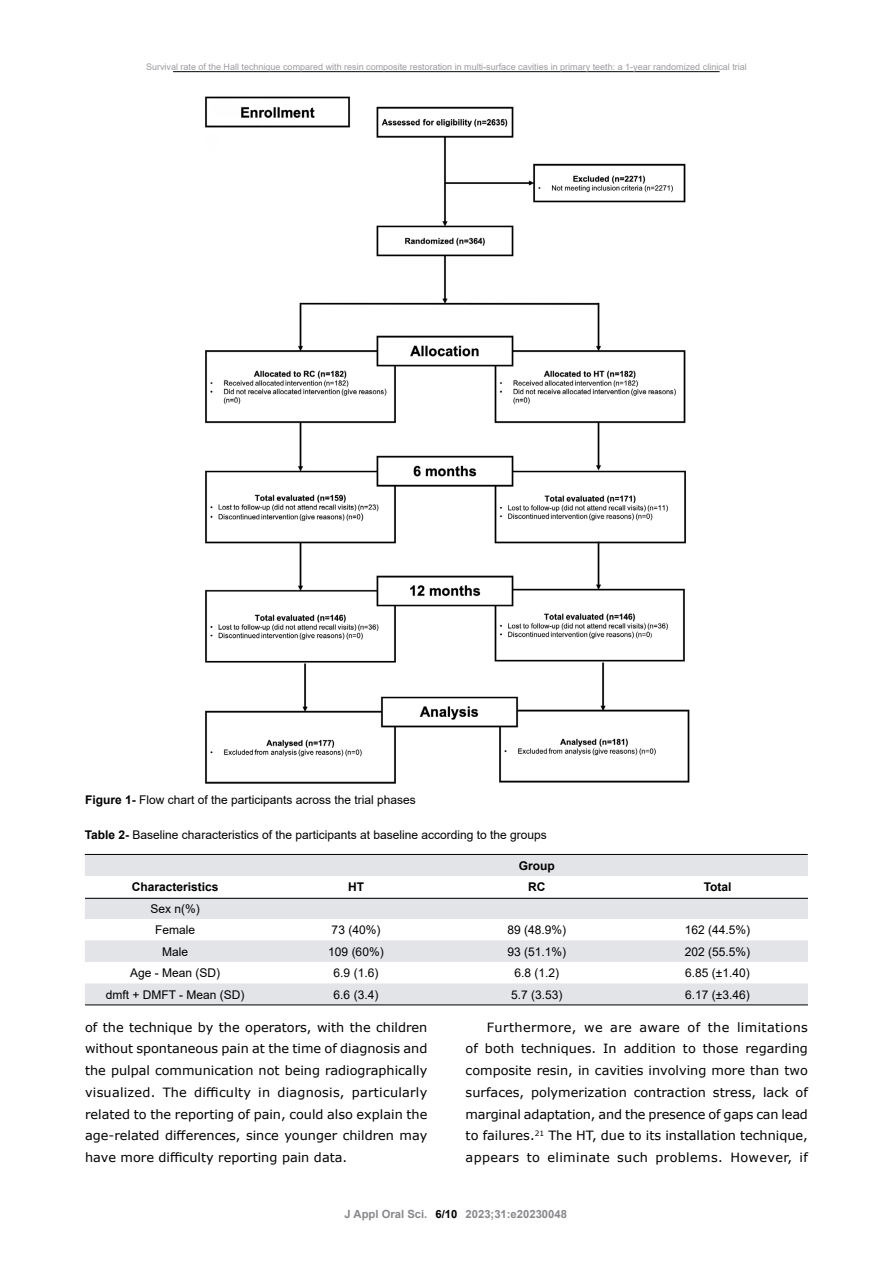
<style>
.page{position:relative;width:893px;height:1263px;background:#fff}
.page>*{position:absolute;margin:0;border:0;box-sizing:border-box;transform-origin:0 0}
.t1{font:12.75px/21.8px "Verdana";color:#000;text-align:justify}
.t2{font:12px/21.5px "Arial";color:#000;text-align:center}
.t3{font:700 12px "Arial";color:#000}
.t4{font:700 11.25px "Arial";color:#89878c}
.t5{font:9px "Arial";color:#9c9ba0}
.s1{font-weight:700}
.s2{color:#000}
</style>
<div class="page">
<hr style="left:173px;top:71px;width:547px;height:1px;background:#000805">
<img style="left:205px;top:96px;width:485px;height:688px">
<svg style="left:85px;top:855px;width:723px;height:149px;fill:#e3e4e8"></svg>
<hr style="left:85px;top:854px;width:723px;height:1px;background:#000">
<hr style="left:85px;top:898px;width:723px;height:1px;background:#000">
<hr style="left:85px;top:1004px;width:723px;height:1px;background:#000">
<p class="t5" style="left:146px;top:60px;width:602px">Survival rate of the Hall technique compared with resin composite restoration in multi-surface cavities in primary teeth: a 1-year randomized clinical trial</p>
<p class="t2" style="left:85px;top:789px;width:332px"><span class="s1">Figure 1-</span> Flow chart of the participants across the trial phases</p>
<p class="t2" style="left:85px;top:824px;width:463px"><span class="s1">Table 2-</span> Baseline characteristics of the participants at baseline according to the groups</p>
<p class="t3" style="left:519px;top:857px;width:37px">Group</p>
<p class="t3" style="left:132px;top:878px;width:88px">Characteristics</p>
<p class="t3" style="left:348px;top:878px;width:17px">HT</p>
<p class="t3" style="left:528px;top:878px;width:19px">RC</p>
<p class="t3" style="left:704px;top:878px;width:29px">Total</p>
<p class="t2" style="left:151px;top:897px;width:51px">Sex n(%)<br>Female</p>
<p class="t2" style="left:332px;top:919px;width:50px">73 (40%)</p>
<p class="t2" style="left:507px;top:919px;width:60px">89 (48.9%)</p>
<p class="t2" style="left:685px;top:919px;width:67px">162 (44.5%)</p>
<p class="t2" style="left:162px;top:940px;width:28px">Male</p>
<p class="t2" style="left:328px;top:940px;width:57px">109 (60%)</p>
<p class="t2" style="left:507px;top:940px;width:60px">93 (51.1%)</p>
<p class="t2" style="left:685px;top:940px;width:67px">202 (55.5%)</p>
<p class="t2" style="left:130px;top:962px;width:92px">Age - Mean (SD)</p>
<p class="t2" style="left:334px;top:962px;width:46px">6.9 (1.6)</p>
<p class="t2" style="left:514px;top:962px;width:46px">6.8 (1.2)</p>
<p class="t2" style="left:685px;top:962px;width:66px">6.85 (±1.40)</p>
<p class="t2" style="left:106px;top:983px;width:140px">dmft + DMFT - Mean (SD)</p>
<p class="t2" style="left:334px;top:983px;width:46px">6.6 (3.4)</p>
<p class="t2" style="left:511px;top:983px;width:53px">5.7 (3.53)</p>
<p class="t2" style="left:685px;top:983px;width:66px">6.17 (±3.46)</p>
<p class="t1" style="left:85px;top:1016px;width:344px">of the technique by the operators, with the children without spontaneous pain at the time of diagnosis and the pulpal communication not being radiographically visualized. The difficulty in diagnosis, particularly related to the reporting of pain, could also explain the age-related differences, since younger children may have more difficulty reporting pain data.</p>
<p class="t1" style="left:466px;top:1016px;width:344px;text-indent:21px">Furthermore, we are aware of the limitations of both techniques. In addition to those regarding composite resin, in cavities involving more than two surfaces, polymerization contraction stress, lack of marginal adaptation, and the presence of gaps can lead to failures.<sup>21</sup> The HT, due to its installation technique, appears to eliminate such problems. However, if</p>
<p class="t4" style="left:345px;top:1206px;width:224px">J Appl Oral Sci. <span class="s2">6/10</span> 2023;31:e20230048</p>
</div>
